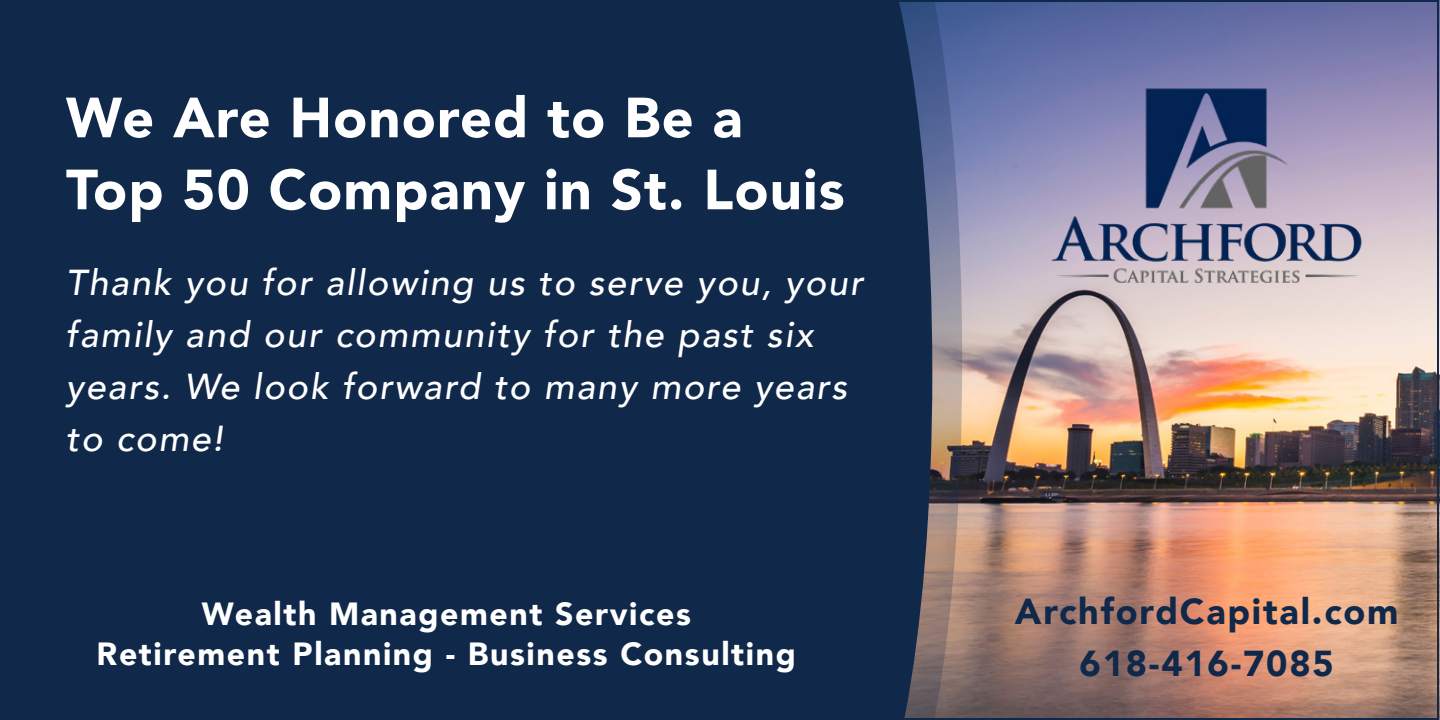
<style>
.page{position:relative;width:1440px;height:720px;background:#fff}
.page>*{position:absolute;margin:0;border:0;box-sizing:border-box;transform-origin:0 0}
.t1{font:900 56px "Avenir";letter-spacing:.02em;color:#fff}
.t2{font:italic 500 36px/52px "Avenir";letter-spacing:.05em;color:#fff}
.t3{font:900 36px "Avenir";letter-spacing:.05em;color:#10284a}
.t4{font:900 32px "Avenir";letter-spacing:.05em;color:#fff}
</style>
<div class="page">
<img style="left:962px;top:0;width:478px;height:720px">
<svg style="left:932px;top:3px;width:30px;height:714px;background:#837d89"></svg>
<div style="left:0;top:0;width:899px;height:720px;background:#10284a"></div>
<img style="left:1034px;top:16px;width:345px;height:285px">
<svg style="left:899px;top:3px;width:33px;height:714px;background:#263858"></svg>
<p class="t1" style="left:66px;top:70px;width:678px">We Are Honored to Be a</p>
<p class="t1" style="left:66px;top:142px;width:780px">Top 50 Company in St. Louis</p>
<p class="t2" style="left:66px;top:257px;width:799px">Thank you for allowing us to serve you, your family and our community for the past six years. We look forward to many more years to come!</p>
<p class="t4" style="left:202px;top:587px;width:491px">Wealth Management Services</p>
<p class="t4" style="left:97px;top:627px;width:701px">Retirement Planning - Business Consulting</p>
<p class="t3" style="left:1015px;top:580px;width:385px">ArchfordCapital.com</p>
<p class="t3" style="left:1080px;top:632px;width:256px">618-416-7085</p>
</div>
